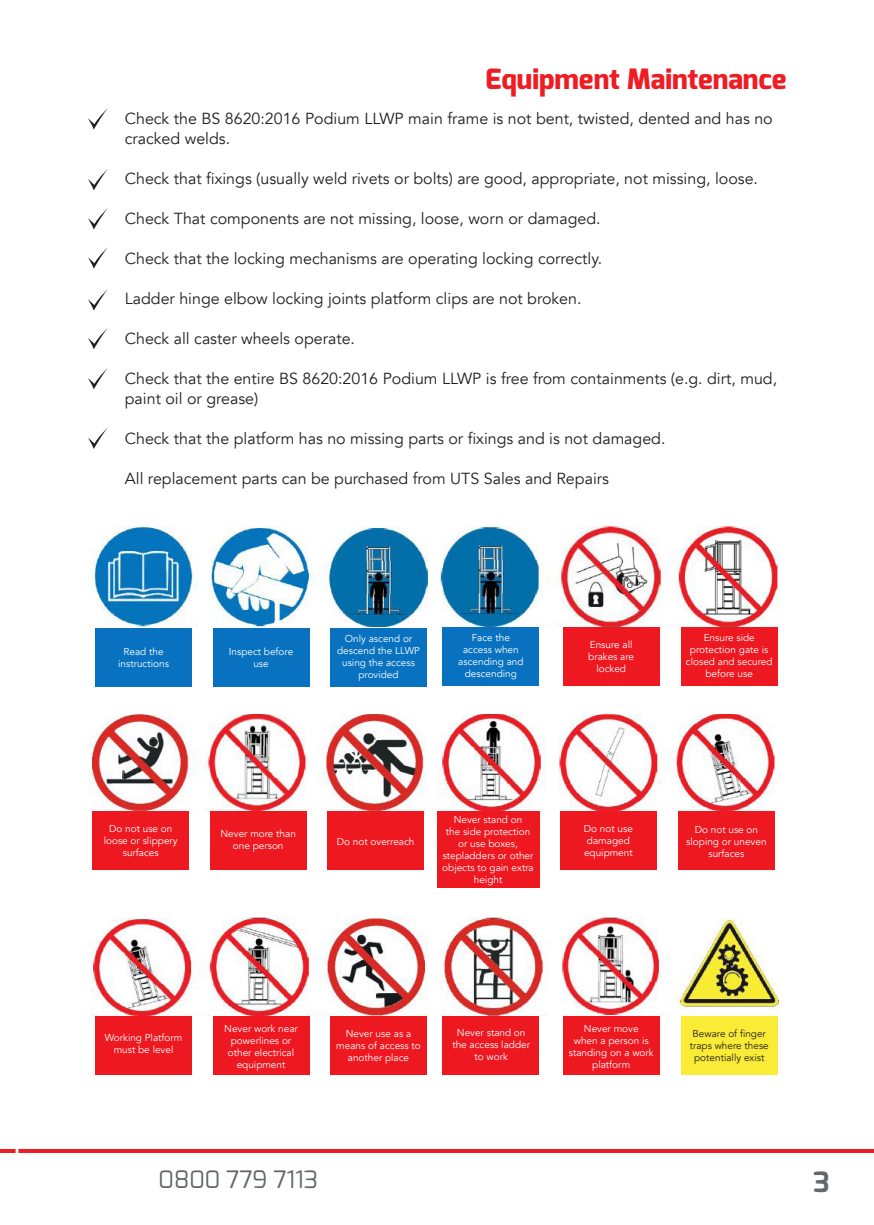
<style>
.page{position:relative;width:874px;height:1225px;background:#fff}
.page>*{position:absolute;margin:0;border:0;box-sizing:border-box;transform-origin:0 0}
.t1{font:800 28px "Exo";color:#ee1d23}
.t2{font:700 28px "Exo";color:#63666a}
.t3{font:24px "Exo";color:#63666a}
.t4{font:16px/20px "Avenir";color:#231f20}
.Product_Name{font:10px/12px "Avenir";color:#fff;text-align:center}
.Product_Name-2{font:10px/12px "Avenir";color:#231f20;text-align:center}
</style>
<div class="page">
<hr style="left:0;top:1149px;width:16px;height:4px;background:#ee1d23">
<hr style="left:18px;top:1149px;width:855px;height:4px;background:#ee1d23">
<svg style="left:88px;top:108px;width:20px;height:22px"></svg>
<svg style="left:88px;top:169px;width:20px;height:21px"></svg>
<svg style="left:88px;top:208px;width:20px;height:21px"></svg>
<svg style="left:88px;top:247px;width:20px;height:22px"></svg>
<svg style="left:88px;top:289px;width:20px;height:22px"></svg>
<svg style="left:88px;top:328px;width:20px;height:21px"></svg>
<svg style="left:88px;top:368px;width:20px;height:21px"></svg>
<svg style="left:88px;top:428px;width:20px;height:21px"></svg>
<img style="left:89px;top:527px;width:691px;height:99px">
<div style="left:95px;top:627px;width:97px;height:59px;background:#0872c0"></div>
<div style="left:213px;top:627px;width:96px;height:59px;background:#0872c0"></div>
<div style="left:330px;top:627px;width:96px;height:59px;background:#0872c0"></div>
<div style="left:442px;top:626px;width:97px;height:59px;background:#0872c0"></div>
<div style="left:562px;top:626px;width:97px;height:59px;background:#ee1820"></div>
<div style="left:680px;top:626px;width:97px;height:59px;background:#ee1820"></div>
<img style="left:89px;top:715px;width:688px;height:96px">
<div style="left:92px;top:811px;width:97px;height:59px;background:#ee1820"></div>
<div style="left:210px;top:811px;width:96px;height:59px;background:#ee1820"></div>
<div style="left:327px;top:811px;width:96px;height:59px;background:#ee1820"></div>
<div style="left:437px;top:811px;width:102px;height:76px;background:#ee1820"></div>
<div style="left:560px;top:811px;width:96px;height:59px;background:#ee1820"></div>
<div style="left:677px;top:811px;width:97px;height:59px;background:#ee1820"></div>
<div style="left:95px;top:1015px;width:97px;height:59px;background:#ee1820"></div>
<div style="left:213px;top:1015px;width:96px;height:59px;background:#ee1820"></div>
<img style="left:90px;top:917px;width:573px;height:98px">
<img style="left:663px;top:918px;width:116px;height:97px">
<div style="left:330px;top:1015px;width:96px;height:59px;background:#ee1820"></div>
<div style="left:442px;top:1015px;width:97px;height:59px;background:#ee1820"></div>
<div style="left:562px;top:1015px;width:97px;height:59px;background:#ee1820"></div>
<div style="left:680px;top:1015px;width:97px;height:59px;background:#faeb36"></div>
<p class="t1" style="left:485px;top:61px;width:302px">Equipment Maintenance</p>
<p class="t4" style="left:125px;top:109px;width:649px">Check the BS 8620:2016 Podium LLWP main frame is not bent, twisted, dented and has no cracked welds.</p>
<p class="t4" style="left:125px;top:169px;width:634px">Check that fixings (usually weld rivets or bolts) are good, appropriate, not missing, loose.</p>
<p class="t4" style="left:125px;top:209px;width:477px">Check That components are not missing, loose, worn or damaged.</p>
<p class="t4" style="left:125px;top:249px;width:478px">Check that the locking mechanisms are operating locking correctly.</p>
<p class="t4" style="left:125px;top:289px;width:458px">Ladder hinge elbow locking joints platform clips are not broken.</p>
<p class="t4" style="left:125px;top:329px;width:231px">Check all caster wheels operate.</p>
<p class="t4" style="left:125px;top:369px;width:653px">Check that the entire BS 8620:2016 Podium LLWP is free from containments (e.g. dirt, mud, paint oil or grease)</p>
<p class="t4" style="left:125px;top:429px;width:542px">Check that the platform has no missing parts or fixings and is not damaged.</p>
<p class="t4" style="left:125px;top:469px;width:485px">All replacement parts can be purchased from UTS Sales and Repairs</p>
<p class="Product_Name" style="left:118px;top:645px;width:52px">Read the instructions</p>
<p class="Product_Name" style="left:229px;top:645px;width:66px">Inspect before use</p>
<p class="Product_Name" style="left:337px;top:633px;width:84px">Only ascend or descend the LLWP using the access provided</p>
<p class="Product_Name" style="left:458px;top:631px;width:67px">Face the access when ascending and descending</p>
<p class="Product_Name" style="left:588px;top:639px;width:47px">Ensure all brakes are locked</p>
<p class="Product_Name" style="left:685px;top:631px;width:88px">Ensure side protection gate is closed and secured before use</p>
<p class="Product_Name" style="left:104px;top:822px;width:75px">Do not use on loose or slippery surfaces</p>
<p class="Product_Name" style="left:220px;top:828px;width:77px">Never more than one person</p>
<p class="Product_Name" style="left:337px;top:835px;width:79px">Do not overreach</p>
<p class="Product_Name" style="left:442px;top:813px;width:93px">Never stand on<br>the side protection or use boxes, stepladders or other objects to gain extra height</p>
<p class="Product_Name" style="left:583px;top:822px;width:51px;text-align:left">Do not use damaged equipment</p>
<p class="Product_Name" style="left:686px;top:823px;width:82px">Do not use on sloping or uneven surfaces</p>
<p class="Product_Name" style="left:105px;top:1032px;width:79px">Working Platform must be level</p>
<p class="Product_Name" style="left:224px;top:1022px;width:75px">Never work near powerlines or other electrical equipment</p>
<p class="Product_Name" style="left:336px;top:1027px;width:86px">Never use as a means of access to another place</p>
<p class="Product_Name" style="left:452px;top:1026px;width:79px">Never stand on the access ladder to work</p>
<p class="Product_Name" style="left:568px;top:1022px;width:86px">Never move<br>when a person is standing on a work platform</p>
<p class="Product_Name-2" style="left:689px;top:1027px;width:81px">Beware of finger traps where these potentially exist</p>
<h2 class="t3" style="left:158px;top:1164px;width:161px">0800 779 7113</h2>
<h1 class="t2" style="left:813px;top:1164px;width:18px">3</h1>
</div>
